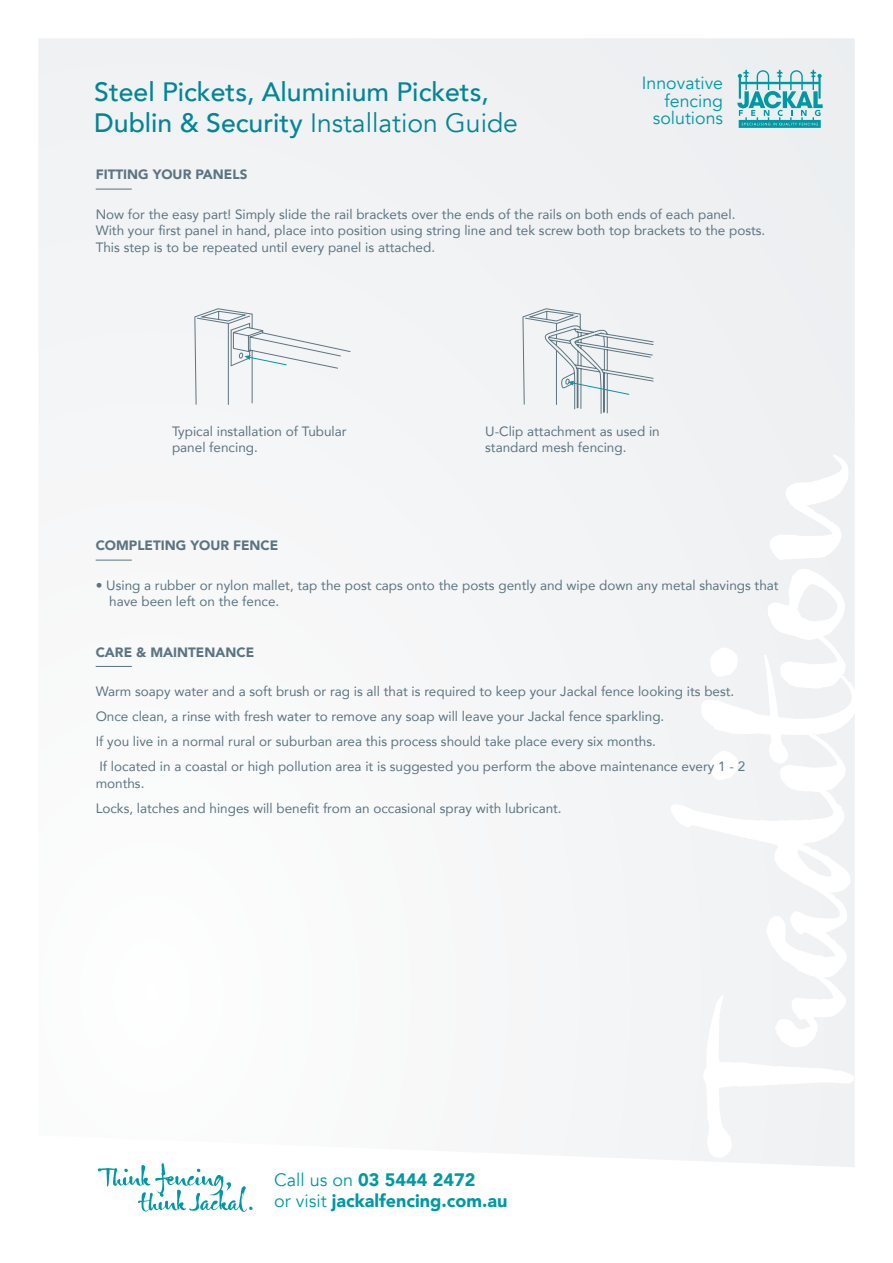
<style>
.page{position:relative;width:893px;height:1263px;background:#fff}
.page>*{position:absolute;margin:0;border:0;box-sizing:border-box;transform-origin:0 0}
.t1{font:500 26.55px/30.3px "Avenir";color:#038596}
.t2{font:900 18px/21.6px "Avenir";color:#0099a3}
.t3{font:17.7px/17.7px "Avenir";color:#0099a3;text-align:right}
.t4{font:13.5px/16.5px "Avenir";color:#5c7481}
.t5{font:900 13.5px "Avenir";color:#5c7481}
.s1{font-weight:400}
</style>
<div class="page">
<div style="left:38px;top:38px;width:817px;height:1129px;background:#f3f4f5"></div>
<svg style="left:737px;top:70px;width:86px;height:58px;background:#8bcbd0"></svg>
<svg style="left:98px;top:1163px;width:155px;height:49px"></svg>
<hr style="left:96px;top:666px;width:36px;height:1px;background:#5c7481">
<hr style="left:96px;top:560px;width:36px;height:1px;background:#5c7481">
<svg style="left:194px;top:308px;width:165px;height:98px"></svg>
<svg style="left:503px;top:308px;width:150px;height:106px"></svg>
<hr style="left:96px;top:189px;width:36px;height:1px;background:#5c7481">
<h1 class="t1" style="left:94px;top:75px;width:425px">Steel Pickets, Aluminium Pickets,<br>Dublin &amp; Security <span class="s1">Installation Guide</span></h1>
<p class="t5" style="left:96px;top:163px;width:153px">FITTING YOUR PANELS</p>
<h3 class="t3" style="left:642px;top:74px;width:83px">Innovative fencing solutions</h3>
<p class="t4" style="left:96px;top:205px;width:671px">Now for the easy part! Simply slide the rail brackets over the ends of the rails on both ends of each panel.<br>With your first panel in hand, place into position using string line and tek screw both top brackets to the posts.<br>This step is to be repeated until every panel is attached.</p>
<p class="t4" style="left:172px;top:422px;width:176px">Typical installation of Tubular panel fencing.</p>
<p class="t4" style="left:485px;top:422px;width:176px">U-Clip attachment as used in standard mesh fencing.</p>
<p class="t5" style="left:96px;top:534px;width:184px">COMPLETING YOUR FENCE</p>
<p class="t4" style="left:109px;top:576px;width:671px;text-indent:-13px">• Using a rubber or nylon mallet, tap the post caps onto the posts gently and wipe down any metal shavings that have been left on the fence.</p>
<p class="t5" style="left:96px;top:640px;width:160px">CARE &amp; MAINTENANCE</p>
<p class="t4" style="left:96px;top:678px;width:651px;line-height:25px">Warm soapy water and a soft brush or rag is all that is required to keep your Jackal fence looking its best.<br>Once clean, a rinse with fresh water to remove any soap will leave your Jackal fence sparkling.<br>If you live in a normal rural or suburban area this process should take place every six months.<br>If located in a coastal or high pollution area it is suggested you perform the above maintenance every 1 - 2</p>
<p class="t4" style="left:96px;top:770px;width:467px;line-height:25px">months.<br>Locks, latches and hinges will benefit from an occasional spray with lubricant.</p>
<h2 class="t2" style="left:274px;top:1168px;width:235px"><span class="s1">Call us on</span> 03 5444 2472<br><span class="s1">or visit</span> jackalfencing.com.au</h2>
</div>
